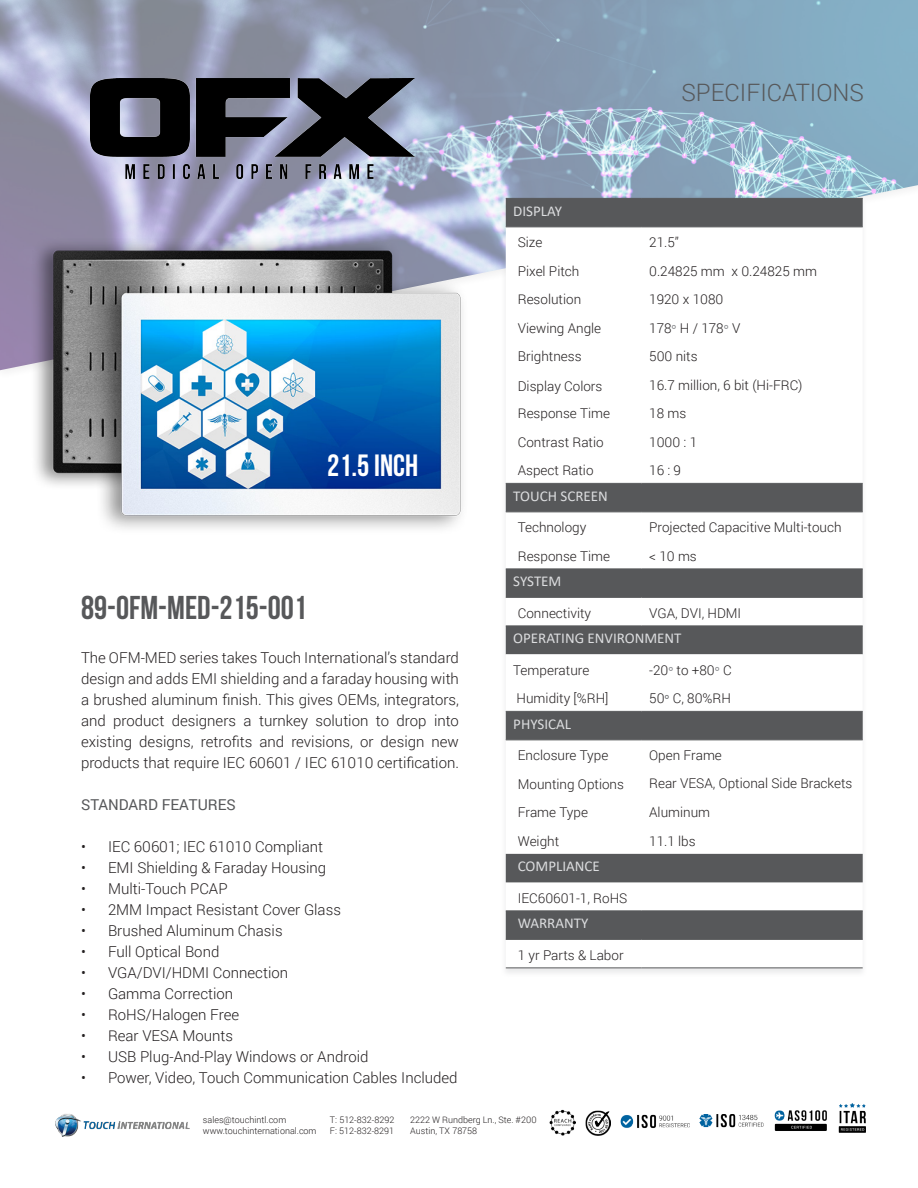
<style>
.page{position:relative;width:918px;height:1188px;background:#fff}
.page>*{position:absolute;margin:0;border:0;box-sizing:border-box;transform-origin:0 0}
.t1{font:33px "Bebas Neue";color:#57585a}
.t2{font:30.75px "Bebas Neue";color:#fff}
.t3{font:300 24px "Roboto";color:#57585a}
.t4{font:300 15px/21px "Roboto";color:#231f20;text-align:justify}
.t5{font:15px "Calibri";color:#dcdddf}
.t6{font:15px "Roboto";color:#57585a}
.t7{font:300 13.5px "Roboto";color:#231f20}
.t8{font:300 9px/10.8px "Roboto";color:#231f20}
.s1{font-family:"Tahoma";font-weight:400;font-size:10.8px;color:#87898c}
.s2{font-family:"Tahoma";font-weight:400;font-size:10.8px;color:#6c6d70}
</style>
<div class="page">
<img style="left:0;top:0;width:918px;height:370px">
<img style="left:90px;top:78px;width:324px;height:101px">
<img style="left:550px;top:1110px;width:25px;height:25px">
<img style="left:586px;top:1110px;width:24px;height:25px">
<img style="left:774px;top:1110px;width:53px;height:21px">
<img style="left:620px;top:1114px;width:70px;height:14px">
<img style="left:699px;top:1114px;width:65px;height:14px">
<img style="left:838px;top:1103px;width:28px;height:29px">
<img style="left:55px;top:1114px;width:135px;height:22px">
<img style="left:27px;top:236px;width:445px;height:293px">
<div style="left:501px;top:197px;width:367px;height:781px;background:#f7f7f8"></div>
<div style="left:506px;top:199px;width:357px;height:27px;background:#57585a"></div>
<svg style="left:506px;top:227px;width:357px;height:741px"></svg>
<svg style="left:506px;top:854px;width:357px;height:85px"></svg>
<hr style="left:506px;top:198px;width:136px;height:1px;background:#57585a">
<hr style="left:642px;top:198px;width:221px;height:1px;background:#57585a">
<hr style="left:506px;top:226px;width:136px;height:1px;background:#57585a">
<hr style="left:642px;top:226px;width:221px;height:1px;background:#57585a">
<hr style="left:506px;top:483px;width:136px;height:1px;background:#57585a">
<hr style="left:642px;top:483px;width:221px;height:1px;background:#57585a">
<hr style="left:506px;top:512px;width:136px;height:1px;background:#57585a">
<hr style="left:642px;top:512px;width:221px;height:1px;background:#57585a">
<hr style="left:506px;top:568px;width:136px;height:1px;background:#57585a">
<hr style="left:642px;top:568px;width:221px;height:1px;background:#57585a">
<hr style="left:506px;top:597px;width:136px;height:1px;background:#57585a">
<hr style="left:642px;top:597px;width:221px;height:1px;background:#57585a">
<hr style="left:506px;top:626px;width:136px;height:1px;background:#57585a">
<hr style="left:642px;top:626px;width:221px;height:1px;background:#57585a">
<hr style="left:506px;top:711px;width:136px;height:1px;background:#57585a">
<hr style="left:642px;top:711px;width:221px;height:1px;background:#57585a">
<hr style="left:506px;top:740px;width:136px;height:1px;background:#57585a">
<hr style="left:642px;top:740px;width:221px;height:1px;background:#57585a">
<hr style="left:506px;top:968px;width:136px;height:1px;background:#57585a">
<hr style="left:642px;top:968px;width:221px;height:1px;background:#57585a">
<hr style="left:506px;top:910px;width:136px;height:1px;background:#57585a">
<hr style="left:642px;top:910px;width:221px;height:1px;background:#57585a">
<hr style="left:506px;top:939px;width:136px;height:1px;background:#57585a">
<hr style="left:642px;top:939px;width:221px;height:1px;background:#57585a">
<p class="t2" style="left:327px;top:448px;width:93px">21.5 INCH</p>
<p class="t1" style="left:81px;top:589px;width:227px">89-0FM-MED-215-001</p>
<p class="t4" style="left:81px;top:647px;width:380px">The OFM-MED series takes Touch International’s standard design and adds EMI shielding and a faraday housing with a brushed aluminum finish. This gives OEMs, integrators, and product designers a turnkey solution to drop into existing designs, retrofits and revisions, or design new products that require IEC 60601 / IEC 61010 certification.</p>
<p class="t6" style="left:81px;top:794px;width:156px">STANDARD FEATURES</p>
<p class="t4" style="left:81px;top:836px;width:244px">• IEC 60601; IEC 61010 Compliant</p>
<p class="t4" style="left:81px;top:857px;width:247px">• EMI Shielding &amp; Faraday Housing</p>
<p class="t4" style="left:81px;top:878px;width:148px">• Multi-Touch PCAP</p>
<p class="t4" style="left:81px;top:899px;width:262px">• 2MM Impact Resistant Cover Glass</p>
<p class="t4" style="left:81px;top:920px;width:203px">• Brushed Aluminum Chasis</p>
<p class="t4" style="left:81px;top:941px;width:140px">• Full Optical Bond</p>
<p class="t4" style="left:81px;top:962px;width:209px">• VGA/DVI/HDMI Connection</p>
<p class="t4" style="left:81px;top:983px;width:154px">• Gamma Correction</p>
<p class="t4" style="left:81px;top:1004px;width:160px">• RoHS/Halogen Free</p>
<p class="t4" style="left:81px;top:1025px;width:154px">• Rear VESA Mounts</p>
<p class="t4" style="left:81px;top:1046px;width:289px">• USB Plug-And-Play Windows or Android</p>
<p class="t4" style="left:81px;top:1067px;width:378px">• Power, Video, Touch Communication Cables Included</p>
<h3 class="t3" style="left:682px;top:76px;width:184px">SPECIFICATIONS</h3>
<p class="t5" style="left:513px;top:200px;width:50px">DISPLAY</p>
<p class="t7" style="left:518px;top:233px;width:26px">Size</p>
<p class="t7" style="left:649px;top:233px;width:31px">21.5”</p>
<p class="t7" style="left:518px;top:261px;width:63px">Pixel Pitch</p>
<p class="t7" style="left:649px;top:261px;width:169px">0.24825 mm x 0.24825 mm</p>
<p class="t7" style="left:518px;top:290px;width:65px">Resolution</p>
<p class="t7" style="left:649px;top:290px;width:76px">1920 x 1080</p>
<p class="t7" style="left:518px;top:318px;width:85px">Viewing Angle</p>
<p class="t7" style="left:649px;top:318px;width:93px">178<span class="s1">°</span> H / 178<span class="s1">°</span> V</p>
<p class="t7" style="left:518px;top:347px;width:65px">Brightness</p>
<p class="t7" style="left:649px;top:347px;width:50px">500 nits</p>
<p class="t7" style="left:518px;top:377px;width:86px">Display Colors</p>
<p class="t7" style="left:649px;top:375px;width:155px">16.7 million, 6 bit (Hi-FRC)</p>
<p class="t7" style="left:518px;top:404px;width:94px">Response Time</p>
<p class="t7" style="left:649px;top:404px;width:39px">18 ms</p>
<p class="t7" style="left:518px;top:432px;width:87px">Contrast Ratio</p>
<p class="t7" style="left:649px;top:432px;width:49px">1000 : 1</p>
<p class="t7" style="left:518px;top:461px;width:77px">Aspect Ratio</p>
<p class="t7" style="left:649px;top:461px;width:33px">16 : 9</p>
<p class="t5" style="left:513px;top:485px;width:96px">TOUCH SCREEN</p>
<p class="t7" style="left:518px;top:518px;width:70px">Technology</p>
<p class="t7" style="left:649px;top:518px;width:194px">Projected Capacitive Multi-touch</p>
<p class="t7" style="left:518px;top:546px;width:94px">Response Time</p>
<p class="t7" style="left:649px;top:546px;width:49px">&lt; 10 ms</p>
<p class="t5" style="left:513px;top:571px;width:50px">SYSTEM</p>
<p class="t7" style="left:518px;top:603px;width:75px">Connectivity</p>
<p class="t7" style="left:649px;top:603px;width:94px">VGA, DVI, HDMI</p>
<p class="t5" style="left:513px;top:628px;width:170px">OPERATING ENVIRONMENT</p>
<p class="t7" style="left:513px;top:660px;width:78px">Temperature</p>
<p class="t7" style="left:649px;top:660px;width:84px">-20<span class="s1">°</span> to +80<span class="s1">°</span> C</p>
<p class="t7" style="left:517px;top:689px;width:93px">Humidity [%RH]</p>
<p class="t7" style="left:649px;top:689px;width:83px">50<span class="s2">°</span> C, 80%RH</p>
<p class="t5" style="left:513px;top:713px;width:59px">PHYSICAL</p>
<p class="t7" style="left:518px;top:746px;width:92px">Enclosure Type</p>
<p class="t7" style="left:649px;top:746px;width:74px">Open Frame</p>
<p class="t7" style="left:518px;top:774px;width:108px">Mounting Options</p>
<p class="t7" style="left:649px;top:774px;width:205px">Rear VESA, Optional Side Brackets</p>
<p class="t7" style="left:518px;top:803px;width:72px">Frame Type</p>
<p class="t7" style="left:649px;top:803px;width:63px">Aluminum</p>
<p class="t7" style="left:518px;top:831px;width:43px">Weight</p>
<p class="t7" style="left:649px;top:831px;width:48px">11.1 lbs</p>
<p class="t5" style="left:518px;top:856px;width:84px">COMPLIANCE</p>
<p class="t7" style="left:518px;top:888px;width:111px">IEC60601-1, RoHS</p>
<p class="t5" style="left:518px;top:913px;width:72px">WARRANTY</p>
<p class="t7" style="left:518px;top:945px;width:107px">1 yr Parts &amp; Labor</p>
<p class="t8" style="left:203px;top:1114px;width:85px">sales@touchintl.com</p>
<p class="t8" style="left:203px;top:1125px;width:115px">www.touchinternational.com</p>
<p class="t8" style="left:330px;top:1114px;width:66px">T: 512-832-8292<br>F: 512-832-8291</p>
<p class="t8" style="left:410px;top:1114px;width:128px">2222 W Rundberg Ln., Ste. #200<br>Austin, TX 78758</p>
</div>
